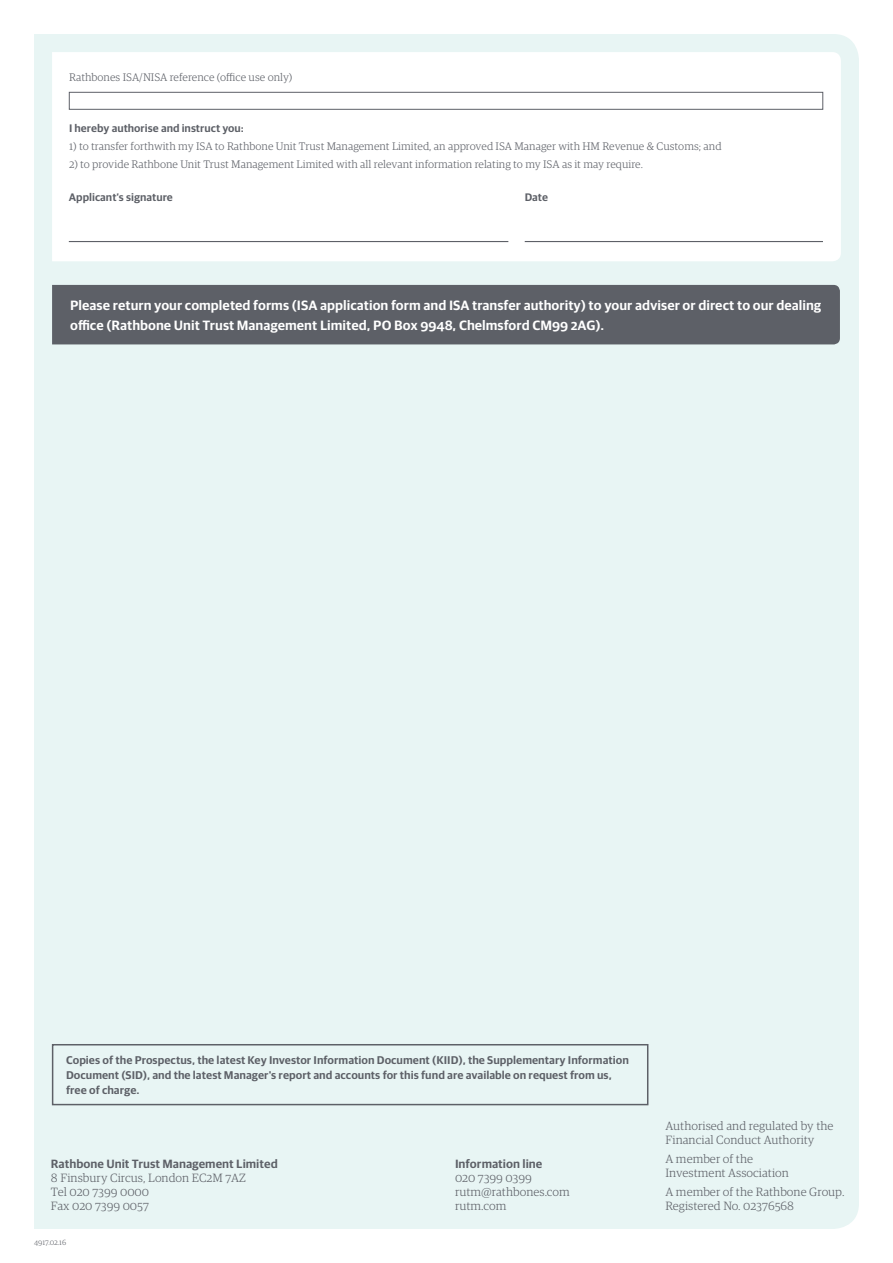
<style>
.page{position:relative;width:893px;height:1263px;background:#fff}
.page>*{position:absolute;margin:0;border:0;box-sizing:border-box;transform-origin:0 0}
.t1{font:600 13.5px/19.5px "Guardian RTB Sans";color:#fff}
.Sign_off_text{font:300 12px/14.2px "Guardian RTB Egyp";color:#5d6067}
.Sign_off_Heading{font:600 12px "Guardian RTB Sans";color:#5d6067}
.Advice_box_text{font:600 11.25px/15px "Guardian RTB Sans";color:#5d6067}
.t2{font:300 10.95px "Guardian RTB Egyp";color:#5d6067}
.t3{font:600 10.95px "Guardian RTB Sans";color:#5d6067}
.Sign_off_text-2{font:300 7.5px "Guardian RTB Egyp";letter-spacing:-.005em;color:#5d6067}
</style>
<div class="page">
<div style="left:34px;top:34px;width:825px;height:1195px;background:#e8f5f4"></div>
<div style="left:52px;top:1044px;width:596px;height:61px;border:2px solid #5d6067"></div>
<svg style="left:52px;top:52px;width:789px;height:209px"></svg>
<div style="left:69px;top:92px;width:754px;height:17px;background:#fff;border:1px solid #5d6067"></div>
<hr style="left:69px;top:241px;width:439px;height:1px;background:#5d6067">
<hr style="left:525px;top:241px;width:298px;height:1px;background:#5d6067">
<div style="left:52px;top:285px;width:788px;height:59px;background:#5d6067"></div>
<p class="t2" style="left:69px;top:70px;width:225px">Rathbones ISA/NISA reference (office use only)</p>
<p class="t3" style="left:69px;top:120px;width:176px">I hereby authorise and instruct you:</p>
<p class="t2" style="left:69px;top:139px;width:654px">1) to transfer forthwith my ISA to Rathbone Unit Trust Management Limited, an approved ISA Manager with HM Revenue &amp; Customs; and</p>
<p class="t2" style="left:69px;top:156px;width:575px">2) to provide Rathbone Unit Trust Management Limited with all relevant information relating to my ISA as it may require.</p>
<p class="t3" style="left:69px;top:189px;width:106px">Applicant’s signature</p>
<p class="t3" style="left:525px;top:189px;width:25px">Date</p>
<p class="t1" style="left:70px;top:295px;width:753px">Please return your completed forms (ISA application form and ISA transfer authority) to your adviser or direct to our dealing office (Rathbone Unit Trust Management Limited, PO Box 9948, Chelmsford CM99 2AG).</p>
<p class="Advice_box_text" style="left:66px;top:1052px;width:564px">Copies of the Prospectus, the latest Key Investor Information Document (KIID), the Supplementary Information<br>Document (SID), and the latest Manager's report and accounts for this fund are available on request from us, free of charge.</p>
<p class="Sign_off_Heading" style="left:51px;top:1155px;width:228px">Rathbone Unit Trust Management Limited</p>
<p class="Sign_off_text" style="left:51px;top:1170px;width:196px">8 Finsbury Circus, London EC2M 7AZ</p>
<p class="Sign_off_text" style="left:51px;top:1184px;width:100px">Tel 020 7399 0000</p>
<p class="Sign_off_text" style="left:51px;top:1198px;width:100px">Fax 020 7399 0057</p>
<p class="Sign_off_text-2" style="left:34px;top:1237px;width:34px">4917.02.16</p>
<p class="Sign_off_Heading" style="left:455px;top:1155px;width:89px">Information line</p>
<p class="Sign_off_text" style="left:455px;top:1170px;width:78px">020 7399 0399</p>
<p class="Sign_off_text" style="left:455px;top:1184px;width:116px">rutm@rathbones.com</p>
<p class="Sign_off_text" style="left:455px;top:1198px;width:53px">rutm.com</p>
<p class="Sign_off_text" style="left:665px;top:1118px;width:170px">Authorised and regulated by the<br>Financial Conduct Authority</p>
<p class="Sign_off_text" style="left:665px;top:1151px;width:125px">A member of the<br>Investment Association</p>
<p class="Sign_off_text" style="left:665px;top:1183px;width:181px">A member of the Rathbone Group.<br>Registered No. 02376568</p>
</div>
